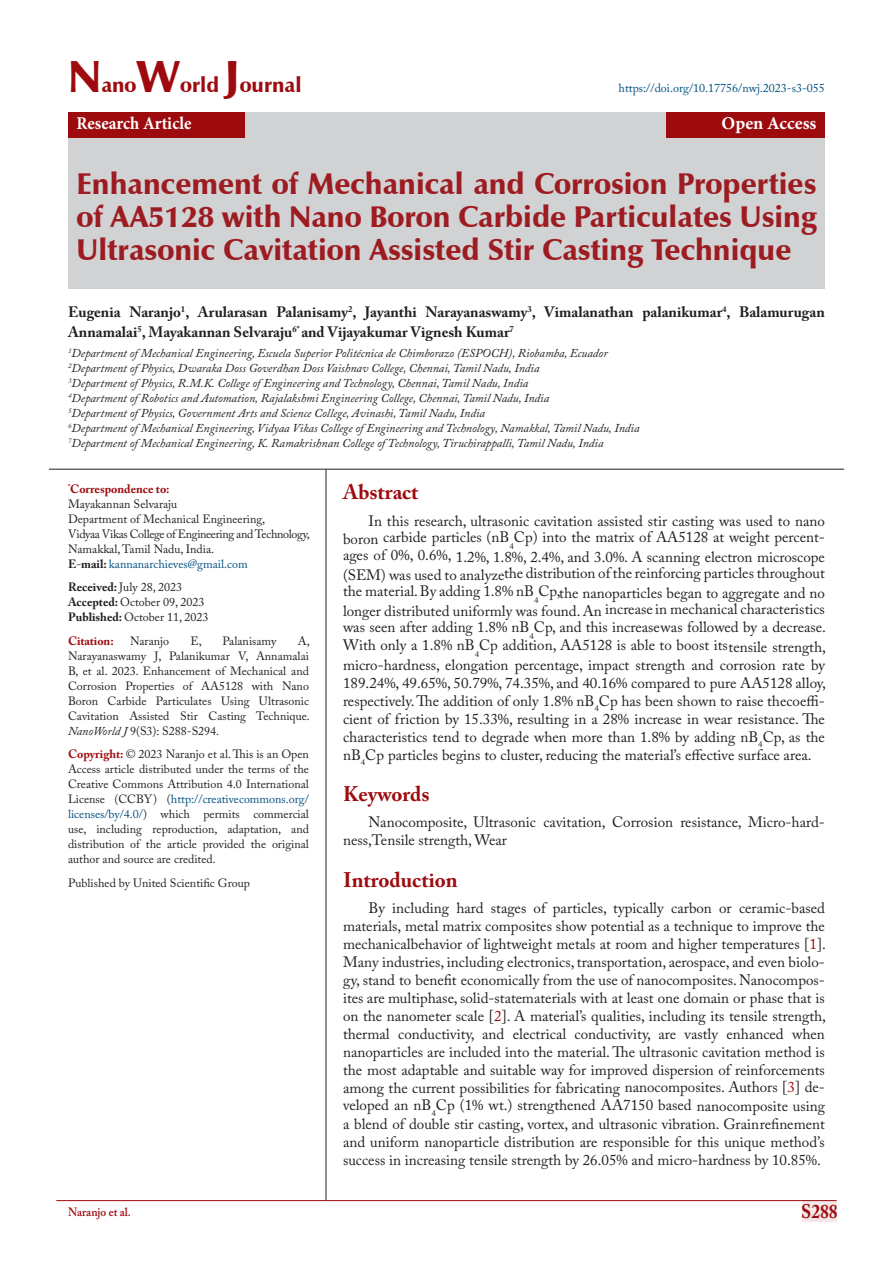
<style>
.page{position:relative;width:893px;height:1263px;background:#fff}
.page>*{position:absolute;margin:0;border:0;box-sizing:border-box;transform-origin:0 0}
.t1{font:900 30px/33px "Zapf Humanist 601 BT";color:#9d1c21;text-align:justify}
.s8{font:700 21px "Adobe Caslon Pro";color:#9e0b0f}
.t2{font:900 21px "Zapf Humanist 601 BT";color:#9e0b0f}
.t3{font:700 19.5px "Adobe Caslon Pro";color:#9e0b0f;scale:.9 1}
.t4{font:700 18px "Minion Pro";color:#fff;scale:.93 1}
.t5{font:700 18px "Minion Pro";color:#fff}
.t6{font:15px/18px "Adobe Caslon Pro";color:#231f20}
.t7{font:700 15px/19.5px "Adobe Caslon Pro";color:#231f20}
.t8{font:12px/15px "Adobe Caslon Pro";color:#231f20;text-align:justify}
.t9{font:italic 12px "Adobe Caslon Pro";color:#231f20}
.t10{font:12px "Adobe Caslon Pro";color:#005082}
.t11{font:12px "Adobe Caslon Pro";letter-spacing:-.03em;color:#231f20}
.t12{font:700 12px "Adobe Caslon Pro";color:#9e0b0f}
.t13{font:600 12px "Adobe Caslon Pro";color:#9e0b0f;scale:.95 1}
.s1{font-size:45px}
.s2{font-weight:700;color:#231f20}
.s3{color:#231f20}
.s4{font-weight:700}
.s5{color:#9e0b0f}
.s6{font-style:italic}
.s7{font-weight:700;color:#9e0b0f}
.s8{color:#005082}
</style>
<div class="page">
<div style="left:802px;top:1200px;width:35px;height:21px;background:#f5e7e7"></div>
<hr style="left:56px;top:1200px;width:781px;height:1px;background:#9e0b0f">
<div style="left:68px;top:112px;width:757px;height:177px;background:#d1d2d4"></div>
<div style="left:68px;top:112px;width:177px;height:26px;background:#9e0b0f"></div>
<div style="left:666px;top:112px;width:159px;height:26px;background:#9e0b0f"></div>
<hr style="left:326px;top:469px;width:1px;height:732px;background:#231f20">
<hr style="left:49px;top:469px;width:795px;height:1px;background:#231f20">
<p class="t2" style="left:68px;top:72px;width:235px"><span class="s1">N</span>ano<span class="s1">W</span>orld <span class="s1">J</span>ournal</p>
<p class="t4" style="left:77px;top:111px;width:125px">Research Article</p>
<p class="t5" style="left:721px;top:111px;width:96px">Open Access</p>
<p class="t10" style="left:619px;top:81px;width:208px">https://doi.org/10.17756/nwj.2023-s3-055</p>
<p class="t1" style="left:77px;top:167px;width:741px">Enhancement of Mechanical and Corrosion Properties of AA5128 with Nano Boron Carbide Particulates Using Ultrasonic Cavitation Assisted Stir Casting Technique</p>
<p class="t7" style="left:68px;top:302px;width:758px">Eugenia Naranjo<sup>1</sup>, Arularasan Palanisamy<sup>2</sup>, Jayanthi Narayanaswamy<sup>3</sup>, Vimalanathan palanikumar<sup>4</sup>, Balamurugan<br>Annamalai<sup>5</sup>, Mayakannan Selvaraju<sup>6*</sup> and Vijayakumar Vignesh Kumar<sup>7</sup></p>
<p class="t9" style="left:68px;top:346px;width:541px"><sup>1</sup>Department of Mechanical Engineering, Escuela Superior Politécnica de Chimborazo (ESPOCH), Riobamba, Ecuador</p>
<p class="t9" style="left:68px;top:361px;width:473px"><sup>2</sup>Department of Physics, Dwaraka Doss Goverdhan Doss Vaishnav College, Chennai, Tamil Nadu, India</p>
<p class="t9" style="left:68px;top:376px;width:462px"><sup>3</sup>Department of Physics, R.M.K. College of Engineering and Technology, Chennai, Tamil Nadu, India</p>
<p class="t9" style="left:68px;top:391px;width:483px"><sup>4</sup>Department of Robotics and Automation, Rajalakshmi Engineering College, Chennai, Tamil Nadu, India</p>
<p class="t9" style="left:68px;top:406px;width:418px"><sup>5</sup>Department of Physics, Government Arts and Science College, Avinashi, Tamil Nadu, India</p>
<p class="t9" style="left:68px;top:421px;width:573px"><sup>6</sup>Department of Mechanical Engineering, Vidyaa Vikas College of Engineering and Technology, Namakkal, Tamil Nadu, India</p>
<p class="t9" style="left:68px;top:436px;width:537px"><sup>7</sup>Department of Mechanical Engineering, K. Ramakrishnan College of Technology, Tiruchirappalli, Tamil Nadu, India</p>
<p class="t12" style="left:68px;top:482px;width:103px"><sup>*</sup>Correspondence to:</p>
<p class="t8" style="left:68px;top:496px;width:111px">Mayakannan Selvaraju</p>
<p class="t8" style="left:68px;top:511px;width:199px">Department of Mechanical Engineering,</p>
<p class="t11" style="left:68px;top:527px;width:243px">Vidyaa Vikas College of Engineering and Technology,</p>
<p class="t8" style="left:68px;top:541px;width:148px">Namakkal, Tamil Nadu, India.</p>
<p class="t10" style="left:68px;top:557px;width:181px"><span class="s2">E</span><span class="s3">-</span><span class="s2">mail:</span> kannanarchieves@gmail.com</p>
<p class="t8" style="left:68px;top:580px;width:142px;text-align:left"><span class="s4">Received:</span> July 28, 2023<br><span class="s4">Accepted:</span> October 09, 2023<br><span class="s4">Published:</span> October 11, 2023</p>
<p class="t12" style="left:68px;top:634px;width:47px">Citation:</p>
<p class="t8" style="left:130px;top:633px;width:41px">Naranjo</p>
<p class="t8" style="left:191px;top:633px;width:13px">E,</p>
<p class="t8" style="left:222px;top:633px;width:56px">Palanisamy</p>
<p class="s8" style="left:343px;top:480px;width:77px">Abstract</p>
<p class="t6" style="left:343px;top:512px;width:483px;line-height:16.5px;text-align:right">In this research, ultrasonic cavitation assisted stir casting was used to nano boron carbide particles (nB<sub>4</sub>Cp) into the matrix of AA5128 at weight percent-</p>
<p class="t6" style="left:343px;top:548px;width:483px;line-height:16.5px">ages of 0%, 0.6%, 1.2%, 1.8%, 2.4%, and 3.0%. A scanning electron microscope (SEM) was used to analyze the distribution of the reinforcing particles throughout</p>
<p class="t6" style="left:343px;top:584px;width:483px">the material. By adding 1.8% nB<sub>4</sub>Cp, the nanoparticles began to aggregate and no longer distributed uniformly was found. An increase in mechanical characteristics</p>
<p class="t6" style="left:343px;top:618px;width:484px">was seen after adding 1.8% nB<sub>4</sub>Cp, and this increase was followed by a decrease.<br>With only a 1.8% nB<sub>4</sub>Cp addition, AA5128 is able to boost its tensile strength,</p>
<p class="t6" style="left:343px;top:656px;width:484px;text-align:justify">micro-hardness, elongation percentage, impact strength and corrosion rate by 189.24%, 49.65%, 50.79%, 74.35%, and 40.16% compared to pure AA5128 alloy, respectively. The addition of only 1.8% nB<sub>4</sub>Cp has been shown to raise the coeffi&shy;cient of friction by 15.33%, resulting in a 28% increase in wear resistance. The characteristics tend to degrade when more than 1.8% by adding nB<sub>4</sub>Cp, as the nB<sub>4</sub>Cp particles begins to cluster, reducing the material’s effective surface area.</p>
<p class="s8" style="left:343px;top:781px;width:88px">Keywords</p>
<p class="t6" style="left:343px;top:813px;width:483px;text-indent:26px">Nanocomposite, Ultrasonic cavitation, Corrosion resistance, Micro-hard&shy;ness,Tensile strength, Wear</p>
<p class="s8" style="left:343px;top:867px;width:116px">Introduction</p>
<p class="t6" style="left:343px;top:899px;width:484px;text-align:justify;text-indent:26px">By including hard stages of particles, typically carbon or ceramic-based materials, metal matrix composites show potential as a technique to improve the mechanical behavior of lightweight metals at room and higher temperatures [<span class="s5">1</span>].<br>Many industries, including electronics, transportation, aerospace, and even biolo&shy;gy, stand to benefit economically from the use of nanocomposites. Nanocompos&shy;ites are multiphase, solid-state materials with at least one domain or phase that is on the nanometer scale [<span class="s5">2</span>]. A material’s qualities, including its tensile strength, thermal conductivity, and electrical conductivity, are vastly enhanced when nanoparticles are included into the material. The ultrasonic cavitation method is the most adaptable and suitable way for improved dispersion of reinforcements among the current possibilities for fabricating nanocomposites. Authors [<span class="s5">3</span>] de-</p>
<p class="t6" style="left:343px;top:1094px;width:483px;line-height:19.5px">veloped an nB<sub>4</sub>Cp (1% wt.) strengthened AA7150 based nanocomposite using a blend of double stir casting, vortex, and ultrasonic vibration. Grain refinement</p>
<p class="t6" style="left:343px;top:1133px;width:483px">and uniform nanoparticle distribution are responsible for this unique method’s success in increasing tensile strength by 26.05% and micro-hardness by 10.85%.</p>
<p class="t8" style="left:68px;top:633px;width:243px;text-indent:230px">A, Narayanaswamy J, Palanikumar V, Annamalai B, et al. 2023. Enhancement of Mechanical and Corrosion Properties of AA5128 with Nano Boron Carbide Particulates Using Ultrasonic Cavitation Assisted Stir Casting Technique.<br><span class="s6">NanoWorld J</span> 9(S3): S288-S294.</p>
<p class="t8" style="left:68px;top:747px;width:242px"><span class="s7">Copyright:</span> © 2023 Naranjo et al. This is an Open Access article distributed under the terms of the Creative Commons Attribution 4.0 International License (CCBY) (<span class="s8">http://creativecommons.org/ licenses/by/4.0/</span>) which permits commercial use, including reproduction, adaptation, and distribution of the article provided the original author and source are credited.</p>
<p class="t8" style="left:68px;top:875px;width:183px">Published by United Scientific Group</p>
<p class="t13" style="left:68px;top:1204px;width:68px">Naranjo et al.</p>
<h3 class="t3" style="left:801px;top:1200px;width:42px">S288</h3>
</div>
